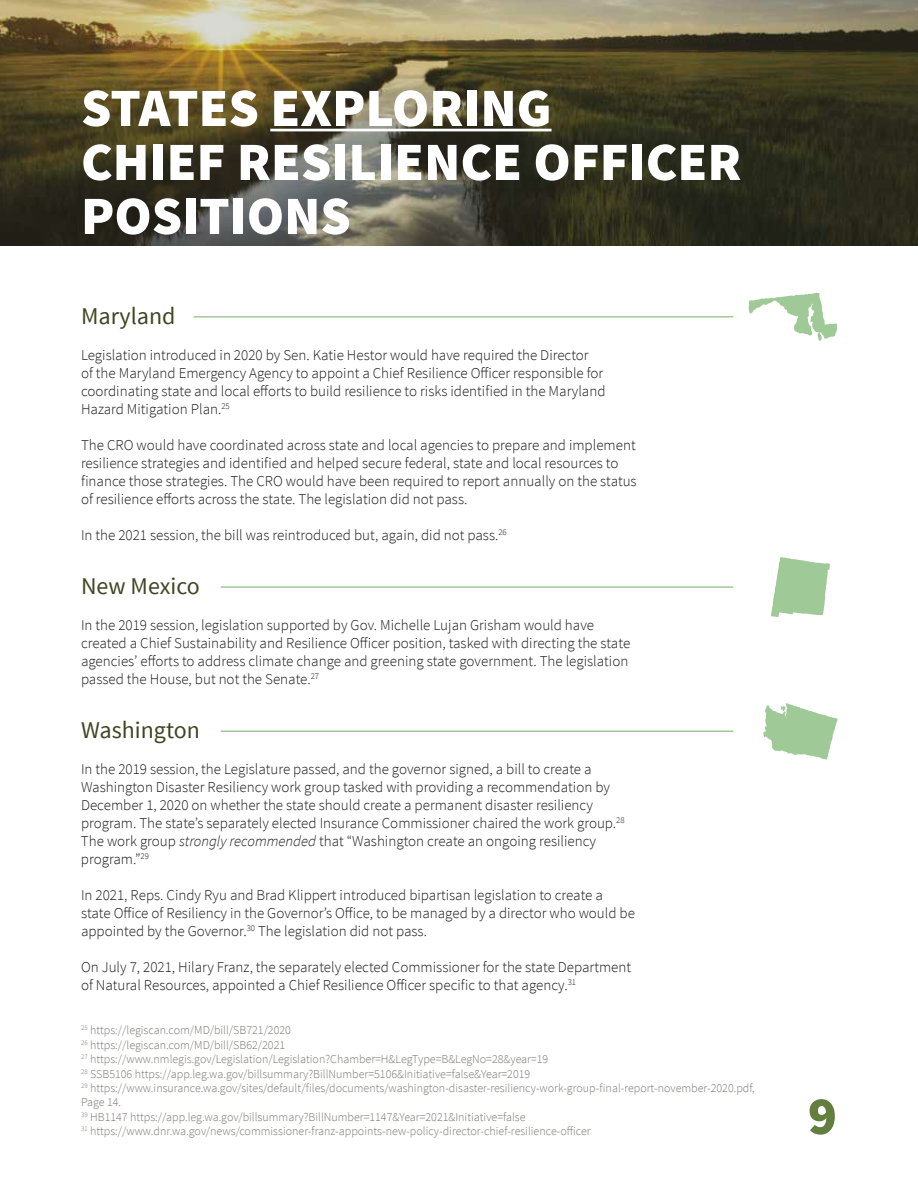
<style>
.page{position:relative;width:918px;height:1188px;background:#fff}
.page>*{position:absolute;margin:0;border:0;box-sizing:border-box;transform-origin:0 0}
.t1{font:900 54px/54px "Source Sans Pro";color:#fff}
.t2{font:900 54px "Source Sans Pro";color:#647e3f}
.t3{font:24px "Source Sans Pro";color:#3f4622}
.t4{font:300 15px/18px "Source Sans Pro";color:#191919}
.t5{font:300 12px/14.4px "Source Sans Pro";color:#7a7673}
.s1{font-style:italic}
</style>
<div class="page">
<img style="left:0;top:0;width:918px;height:246px">
<svg style="left:763px;top:703px;width:75px;height:56px"></svg>
<hr style="left:270px;top:129px;width:282px;height:2px;background:#fff">
<hr style="left:194px;top:316px;width:539px;height:2px;background:#a0c998">
<hr style="left:221px;top:586px;width:512px;height:2px;background:#a0c998">
<hr style="left:221px;top:730px;width:512px;height:2px;background:#a0c998">
<svg style="left:748px;top:293px;width:89px;height:48px"></svg>
<svg style="left:771px;top:557px;width:59px;height:60px"></svg>
<h1 class="t1" style="left:81px;top:83px;width:662px">STATES EXPLORING<br>CHIEF RESILIENCE OFFICER<br>POSITIONS</h1>
<h2 class="t3" style="left:81px;top:301px;width:96px">Maryland</h2>
<p class="t4" style="left:81px;top:346px;width:526px">Legislation introduced in 2020 by Sen. Katie Hestor would have required the Director<br>of the Maryland Emergency Agency to appoint a Chief Resilience Officer responsible for coordinating state and local efforts to build resilience to risks identified in the Maryland Hazard Mitigation Plan.<sup>25</sup></p>
<p class="t4" style="left:81px;top:436px;width:557px">The CRO would have coordinated across state and local agencies to prepare and implement resilience strategies and identified and helped secure federal, state and local resources to finance those strategies. The CRO would have been required to report annually on the status of resilience efforts across the state. The legislation did not pass.</p>
<p class="t4" style="left:81px;top:526px;width:427px">In the 2021 session, the bill was reintroduced but, again, did not pass.<sup>26</sup></p>
<h2 class="t3" style="left:81px;top:571px;width:120px">New Mexico</h2>
<p class="t4" style="left:81px;top:616px;width:551px">In the 2019 session, legislation supported by Gov. Michelle Lujan Grisham would have created a Chief Sustainability and Resilience Officer position, tasked with directing the state agencies’ efforts to address climate change and greening state government. The legislation passed the House, but not the Senate.<sup>27</sup></p>
<h2 class="t3" style="left:81px;top:715px;width:121px">Washington</h2>
<p class="t4" style="left:81px;top:760px;width:545px">In the 2019 session, the Legislature passed, and the governor signed, a bill to create a Washington Disaster Resiliency work group tasked with providing a recommendation by December 1, 2020 on whether the state should create a permanent disaster resiliency program. The state’s separately elected Insurance Commissioner chaired the work group.<sup>28<br></sup>The work group <span class="s1">strongly recommended</span> that “Washington create an ongoing resiliency program.”<sup>29</sup></p>
<p class="t4" style="left:81px;top:886px;width:556px">In 2021, Reps. Cindy Ryu and Brad Klippert introduced bipartisan legislation to create a state Office of Resiliency in the Governor’s Office, to be managed by a director who would be appointed by the Governor.<sup>30</sup> The legislation did not pass.</p>
<p class="t4" style="left:81px;top:958px;width:552px">On July 7, 2021, Hilary Franz, the separately elected Commissioner for the state Department of Natural Resources, appointed a Chief Resilience Officer specific to that agency.<sup>31</sup></p>
<p class="t5" style="left:81px;top:1023px;width:675px"><sup>25</sup> https://legiscan.com/MD/bill/SB721/2020<br><sup>26</sup> https://legiscan.com/MD/bill/SB62/2021<br><sup>27</sup> https://www.nmlegis.gov/Legislation/Legislation?Chamber=H&amp;LegType=B&amp;LegNo=28&amp;year=19<br><sup>28</sup> SSB5106 https://app.leg.wa.gov/billsummary?BillNumber=5106&amp;Initiative=false&amp;Year=2019<br><sup>29</sup> https://www.insurance.wa.gov/sites/default/files/documents/washington-disaster-resiliency-work-group-final-report-november-2020.pdf, Page 14.<br><sup>39</sup> HB1147 https://app.leg.wa.gov/billsummary?BillNumber=1147&amp;Year=2021&amp;Initiative=false<br><sup>31</sup> https://www.dnr.wa.gov/news/commissioner-franz-appoints-new-policy-director-chief-resilience-officer</p>
<h1 class="t2" style="left:808px;top:1081px;width:31px">9</h1>
</div>
